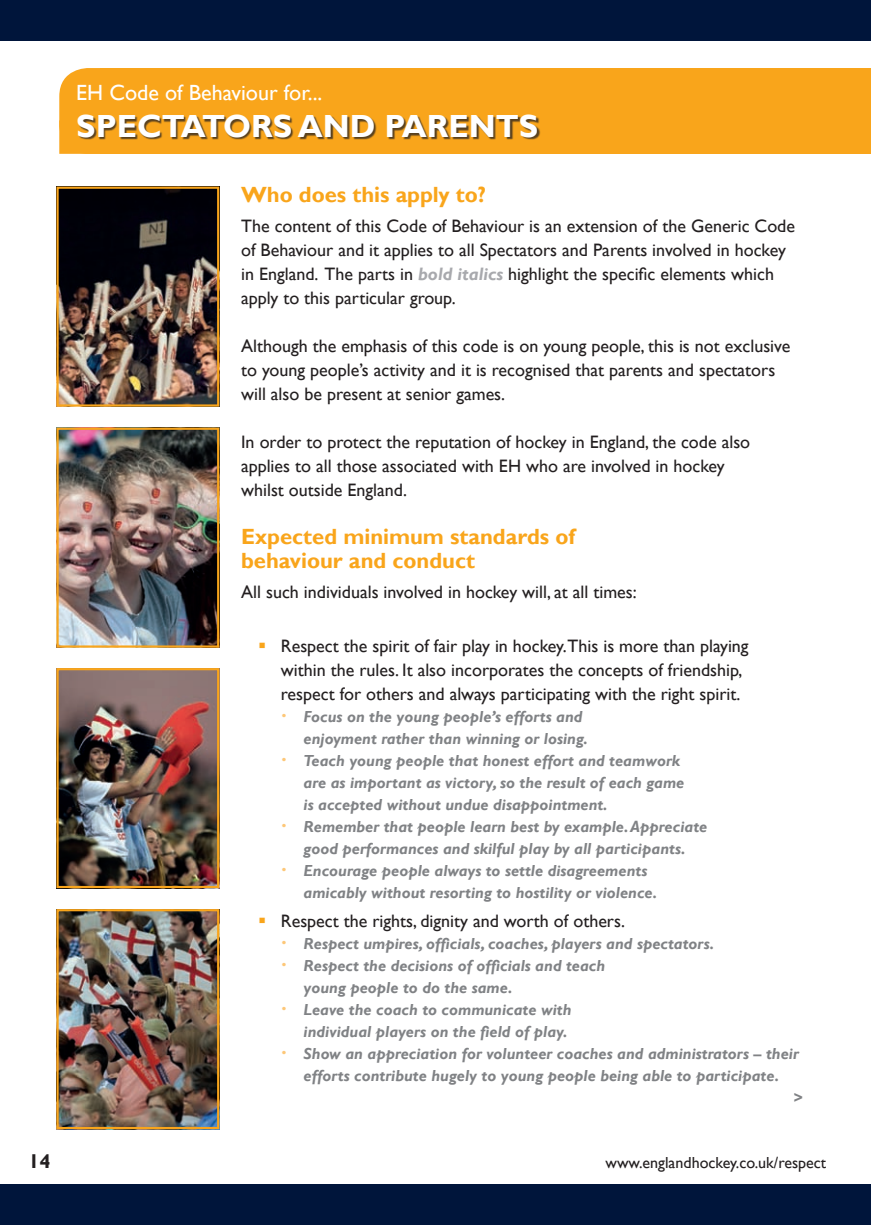
<style>
.page{position:relative;width:871px;height:1225px;background:#fff}
.page>*{position:absolute;margin:0;border:0;box-sizing:border-box;transform-origin:0 0}
.t1{font:700 32px "Gill Sans";color:#fff}
.t2{font:700 22px/24px "Gill Sans";color:#f9a51b}
.t3{font:22px "Gill Sans";color:#fff}
.t4{font:700 20px "Gill Sans";color:#231f20}
.t5{font:18px/24px "Gill Sans";color:#231f20}
.t6{font:italic 700 16px/22px "Gill Sans";color:#808285}
.t7{font:16px "Gill Sans";color:#231f20}
.s1{font-weight:700;font-style:italic;color:#a8a9ad}
</style>
<div class="page">
<div style="left:0;top:0;width:870px;height:41px;background:#00153b"></div>
<div style="left:0;top:1184px;width:870px;height:41px;background:#00153b"></div>
<div style="left:101px;top:68px;width:769px;height:86px;background:#f9a51b"></div>
<div style="left:59px;top:68px;width:84px;height:86px;background:#f9a51b;border-radius:28px"></div>
<div style="left:59px;top:120px;width:643px;height:34px;background:#f9a51b"></div>
<div style="left:79px;top:117px;width:461px;height:23px;background:#231f20;opacity:.75"></div>
<img style="left:59px;top:190px;width:157px;height:213px">
<div style="left:56px;top:187px;width:163px;height:219px;border:2px solid #f9a51b"></div>
<img style="left:59px;top:430px;width:157px;height:214px">
<div style="left:56px;top:427px;width:163px;height:220px;border:2px solid #f9a51b"></div>
<img style="left:59px;top:671px;width:157px;height:214px">
<div style="left:56px;top:668px;width:163px;height:220px;border:2px solid #f9a51b"></div>
<img style="left:59px;top:912px;width:157px;height:214px">
<div style="left:56px;top:909px;width:163px;height:220px;border:2px solid #f9a51b"></div>
<p class="t3" style="left:76px;top:80px;width:247px">EH Code of Behaviour for...</p>
<h1 class="t1" style="left:76px;top:107px;width:463px">SPECTATORS AND PARENTS</h1>
<p class="t2" style="left:241px;top:183px;width:246px">Who does this apply to?</p>
<p class="t5" style="left:241px;top:214px;width:555px">The content of this Code of Behaviour is an extension of the Generic Code of Behaviour and it applies to all Spectators and Parents involved in hockey in England. The parts in <span class="s1">bold italics</span> highlight the specific elements which apply to this particular group.</p>
<p class="t5" style="left:241px;top:334px;width:550px">Although the emphasis of this code is on young people, this is not exclusive to young people’s activity and it is recognised that parents and spectators will also be present at senior games.</p>
<p class="t5" style="left:241px;top:430px;width:510px">In order to protect the reputation of hockey in England, the code also applies to all those associated with EH who are involved in hockey whilst outside England.</p>
<p class="t2" style="left:241px;top:525px;width:335px">Expected minimum standards of behaviour and conduct</p>
<p class="t5" style="left:241px;top:580px;width:397px">All such individuals involved in hockey will, at all times:</p>
<p class="t5" style="left:281px;top:634px;width:469px">Respect the spirit of fair play in hockey.This is more than playing within the rules. It also incorporates the concepts of friendship, respect for others and always participating with the right spirit.</p>
<p class="t6" style="left:303px;top:705px;width:405px">Focus on the young people’s efforts and<br>enjoyment rather than winning or losing.<br>Teach young people that honest effort and teamwork<br>are as important as victory, so the result of each game<br>is accepted without undue disappointment.<br>Remember that people learn best by example. Appreciate good performances and skilful play by all participants.<br>Encourage people always to settle disagreements amicably without resorting to hostility or violence.</p>
<p class="t5" style="left:281px;top:909px;width:345px">Respect the rights, dignity and worth of others.</p>
<p class="t6" style="left:303px;top:933px;width:412px">Respect umpires, officials, coaches, players and spectators.</p>
<p class="t6" style="left:303px;top:955px;width:303px">Respect the decisions of officials and teach</p>
<p class="t6" style="left:303px;top:977px;width:210px">young people to do the same.</p>
<p class="t6" style="left:303px;top:999px;width:269px">Leave the coach to communicate with</p>
<p class="t6" style="left:303px;top:1021px;width:265px">individual players on the field of play.</p>
<p class="t6" style="left:303px;top:1043px;width:496px">Show an appreciation for volunteer coaches and administrators – their</p>
<p class="t6" style="left:303px;top:1065px;width:477px">efforts contribute hugely to young people being able to participate.</p>
<p class="t6" style="left:793px;top:1087px;width:11px">&gt;</p>
<p class="t4" style="left:28px;top:1148px;width:24px">14</p>
<p class="t7" style="left:605px;top:1153px;width:222px">www.englandhockey.co.uk/respect</p>
</div>
